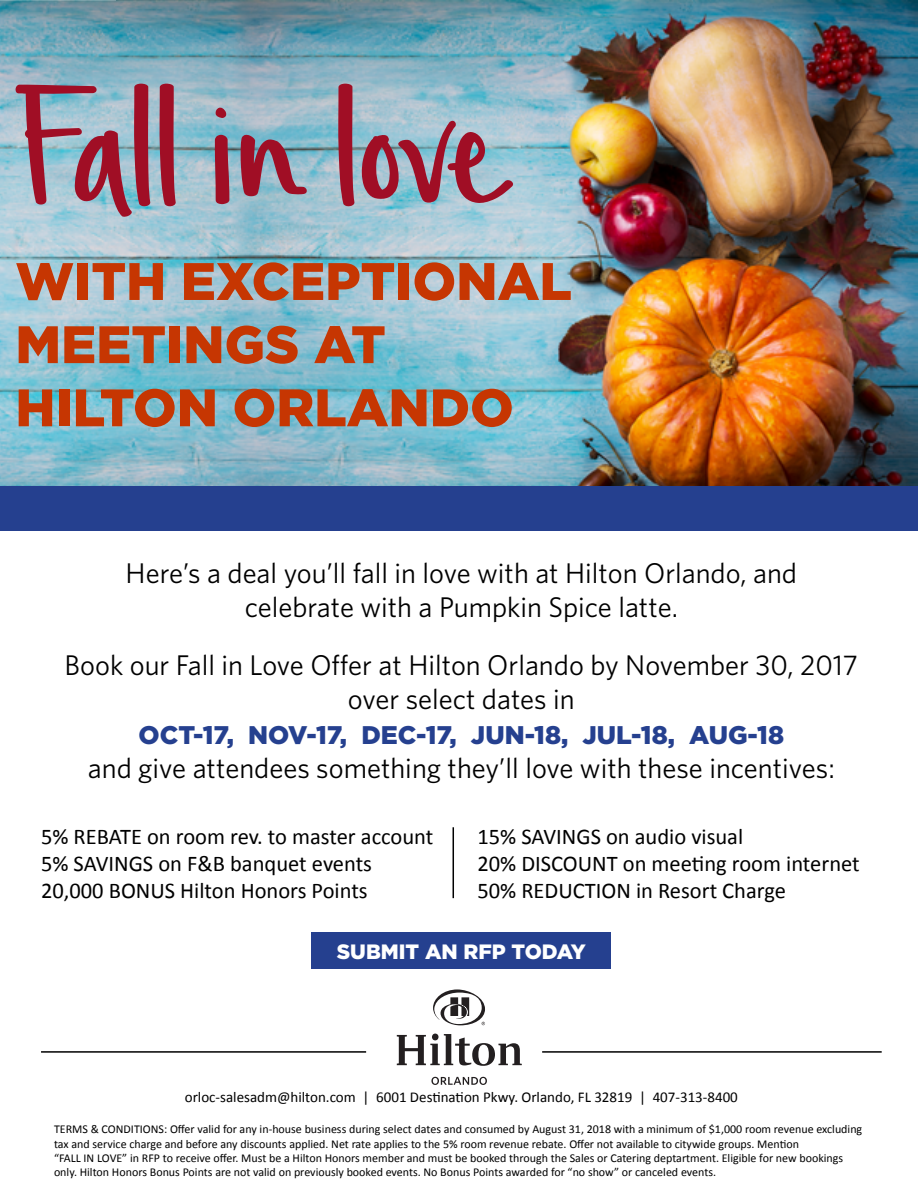
<style>
.page{position:relative;width:918px;height:1188px;background:#fff}
.page>*{position:absolute;margin:0;border:0;box-sizing:border-box;transform-origin:0 0}
.t1{font:249.6px "Simple Joys";letter-spacing:-.05em;color:#a00e25}
.t2{font:900 52.65px/63.2px "Gotham";color:#c63602}
.t3{font:28.5px/34.2px "Whitney";color:#000;text-align:center}
.t4{font:900 25.5px "Gotham";color:#25408f}
.t5{font:22.5px/27px "Calibri";color:#000}
.t6{font:900 20.7px "Gotham";color:#fff}
.t7{font:15px "Calibri";color:#000}
.t8{font:12px/14.4px "Calibri";color:#000}
</style>
<div class="page">
<div style="left:0;top:475px;width:918px;height:55px;background:#25408f"></div>
<img style="left:268px;top:0;width:650px;height:486px">
<img style="left:0;top:0;width:268px;height:486px">
<svg style="left:397px;top:1034px;width:125px;height:32px"></svg>
<svg style="left:433px;top:989px;width:52px;height:36px"></svg>
<svg style="left:431px;top:1077px;width:56px;height:8px"></svg>
<div style="left:312px;top:933px;width:299px;height:36px;background:#25408f"></div>
<hr style="left:542px;top:1051px;width:340px;height:2px;background:#000">
<hr style="left:41px;top:1051px;width:325px;height:2px;background:#000">
<hr style="left:453px;top:827px;width:1px;height:71px;background:#000">
<h1 class="t1" style="left:13px;top:40px;width:505px">Fall in love</h1>
<h2 class="t2" style="left:15px;top:249px;width:558px">WITH EXCEPTIONAL<br>MEETINGS AT<br>HILTON ORLANDO</h2>
<h3 class="t3" style="left:126px;top:555px;width:673px">Here’s a deal you’ll fall in love with at Hilton Orlando, and celebrate with a Pumpkin Spice latte.</h3>
<h3 class="t3" style="left:65px;top:647px;width:795px">Book our Fall in Love Offer at Hilton Orlando by November 30, 2017 over select dates in</h3>
<h3 class="t4" style="left:139px;top:717px;width:647px">OCT-17, NOV-17, DEC-17, JUN-18, JUL-18, AUG-18</h3>
<h3 class="t3" style="left:88px;top:750px;width:748px">and give attendees something they’ll love with these incentives:</h3>
<h3 class="t5" style="left:41px;top:823px;width:394px">5% REBATE on room rev. to master account<br>5% SAVINGS on F&amp;B banquet events<br>20,000 BONUS Hilton Honors Points</h3>
<h3 class="t5" style="left:477px;top:823px;width:384px">15% SAVINGS on audio visual<br>20% DISCOUNT on meeting room internet<br>50% REDUCTION in Resort Charge</h3>
<h3 class="t6" style="left:337px;top:937px;width:251px">SUBMIT AN RFP TODAY</h3>
<p class="t7" style="left:185px;top:1087px;width:555px">orloc-salesadm@hilton.com | 6001 Destination Pkwy. Orlando, FL 32819 | 407-313-8400</p>
<p class="t8" style="left:54px;top:1122px;width:810px">TERMS &amp; CONDITIONS: Offer valid for any in-house business during select dates and consumed by August 31, 2018 with a minimum of $1,000 room revenue excluding tax and service charge and before any discounts applied. Net rate applies to the 5% room revenue rebate. Offer not available to citywide groups. Mention<br>“FALL IN LOVE” in RFP to receive offer. Must be a Hilton Honors member and must be booked through the Sales or Catering deptartment. Eligible for new bookings only. Hilton Honors Bonus Points are not valid on previously booked events. No Bonus Points awarded for “no show” or canceled events.</p>
</div>
